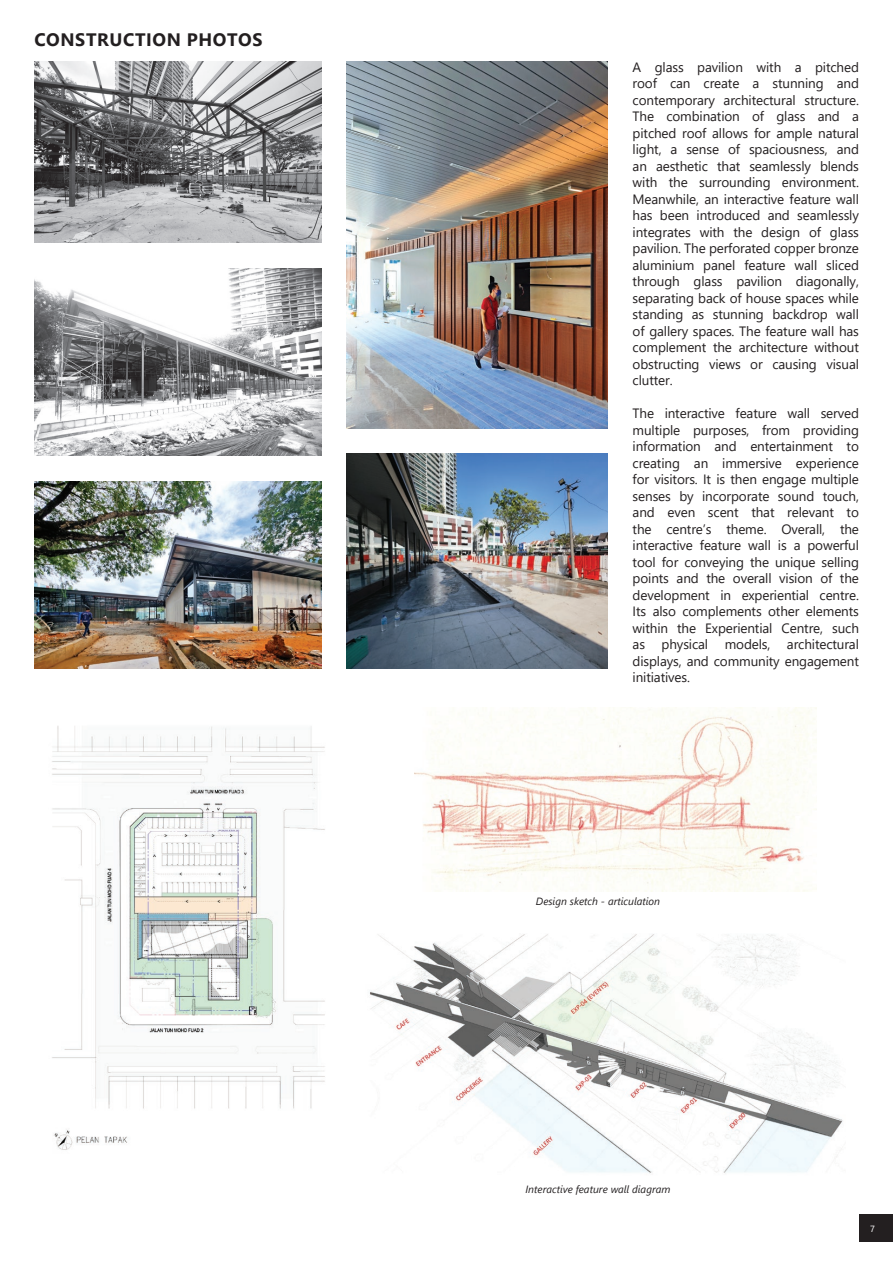
<style>
.page{position:relative;width:893px;height:1263px;background:#fff}
.page>*{position:absolute;margin:0;border:0;box-sizing:border-box;transform-origin:0 0}
.t1{font:700 18px "Segoe UI";letter-spacing:.035em;color:#231f20}
.t2{font:13.5px/16.5px "Segoe UI";letter-spacing:-.01em;color:#231f20;text-align:justify}
.t3{font:italic 10.5px "Segoe UI";color:#231f20}
.t4{font:9px "Segoe UI";color:#fff}
</style>
<div class="page">
<div style="left:859px;top:1214px;width:34px;height:28px;background:#231f20"></div>
<img style="left:347px;top:62px;width:261px;height:366px">
<img style="left:34px;top:62px;width:287px;height:180px">
<img style="left:34px;top:268px;width:287px;height:188px">
<img style="left:34px;top:481px;width:287px;height:187px">
<img style="left:347px;top:453px;width:261px;height:215px">
<img style="left:52px;top:726px;width:273px;height:424px">
<img style="left:414px;top:708px;width:402px;height:183px">
<img style="left:370px;top:934px;width:473px;height:240px">
<h1 class="t1" style="left:34px;top:22px;width:230px">CONSTRUCTION PHOTOS</h1>
<p class="t2" style="left:633px;top:57px;width:228px">A glass pavilion with a pitched roof can create a stunning and contemporary architectural structure.<br>The combination of glass and a pitched roof allows for ample natural light, a sense of spaciousness, and an aesthetic that seamlessly blends with the surrounding environment.<br>Meanwhile, an interactive feature wall has been introduced and seamlessly integrates with the design of glass pavilion. The perforated copper bronze aluminium panel feature wall sliced through glass pavilion diagonally, separating back of house spaces while standing as stunning backdrop wall of gallery spaces. The feature wall has complement the architecture without obstructing views or causing visual clutter.</p>
<p class="t2" style="left:633px;top:404px;width:228px">The interactive feature wall served multiple purposes, from providing information and entertainment to creating an immersive experience for visitors. It is then engage multiple senses by incorporate sound touch, and even scent that relevant to the centre’s theme. Overall, the interactive feature wall is a powerful tool for conveying the unique selling points and the overall vision of the development in experiential centre.<br>Its also complements other elements within the Experiential Centre, such as physical models, architectural displays, and community engagement initiatives.</p>
<p class="t3" style="left:536px;top:891px;width:126px">Design sketch - articulation</p>
<p class="t3" style="left:525px;top:1179px;width:146px">Interactive feature wall diagram</p>
<p class="t4" style="left:870px;top:1220px;width:6px">7</p>
</div>
